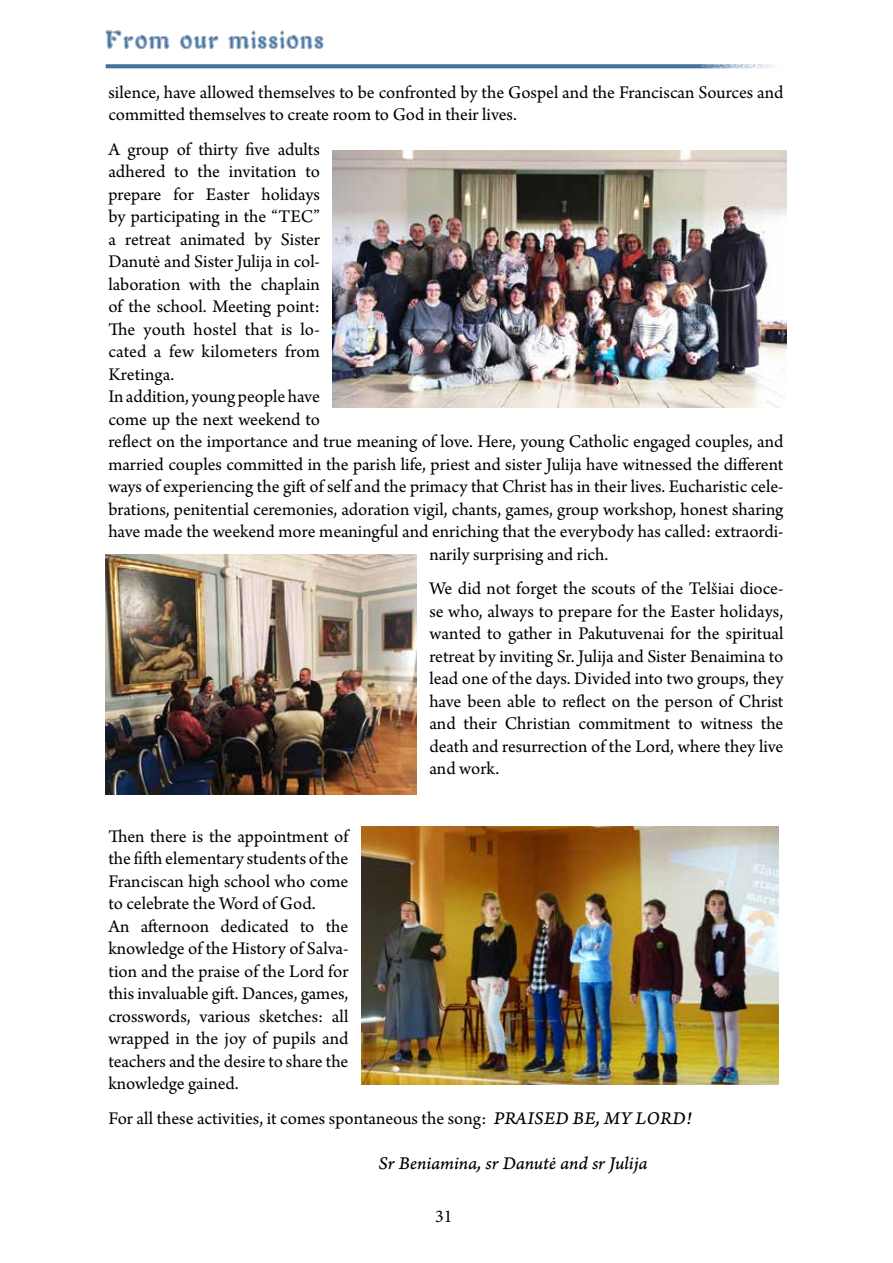
<style>
.page{position:relative;width:893px;height:1263px;background:#fff}
.page>*{position:absolute;margin:0;border:0;box-sizing:border-box;transform-origin:0 0}
.t1{font:24px "Ruotan";letter-spacing:.02em;color:#44709d}
.t2{font:18.75px/22.5px "Arno Pro";letter-spacing:-.005em;color:#000}
.t3{font:18.75px "Arno Pro Italic Caption";letter-spacing:-.005em;color:#000}
.t4{font:18px "Minion Pro";color:#000}
.s1{font-family:"Arno Pro Italic Caption"}
</style>
<div class="page">
<svg style="left:105px;top:64px;width:670px;height:5px;background:#6e90b3"></svg>
<img style="left:361px;top:826px;width:417px;height:259px">
<img style="left:105px;top:555px;width:312px;height:239px">
<img style="left:333px;top:151px;width:454px;height:256px">
<p class="t1" style="left:105px;top:24px;width:220px">From our missions</p>
<p class="t2" style="left:108px;top:82px;width:676px">silence, have allowed themselves to be confronted by the Gospel and the Franciscan Sources and committed themselves to create room to God in their lives.</p>
<p class="t2" style="left:108px;top:139px;width:213px">A group of thirty five adults</p>
<p class="t2" style="left:108px;top:161px;width:213px">adhered to the invitation to</p>
<p class="t2" style="left:108px;top:184px;width:213px">prepare for Easter holidays</p>
<p class="t2" style="left:108px;top:206px;width:213px">by participating in the “TEC”</p>
<p class="t2" style="left:108px;top:229px;width:213px">a retreat animated by Sister</p>
<p class="t2" style="left:108px;top:251px;width:213px">Danutė and Sister Julija in col-</p>
<p class="t2" style="left:108px;top:274px;width:213px">laboration with the chaplain</p>
<p class="t2" style="left:108px;top:296px;width:213px">of the school. Meeting point:</p>
<p class="t2" style="left:108px;top:319px;width:213px">The youth hostel that is lo-</p>
<p class="t2" style="left:108px;top:341px;width:213px">cated a few kilometers from</p>
<p class="t2" style="left:108px;top:364px;width:68px">Kretinga.</p>
<p class="t2" style="left:108px;top:386px;width:213px">In addition, young people have</p>
<p class="t2" style="left:108px;top:409px;width:213px">come up the next weekend to</p>
<p class="t2" style="left:108px;top:431px;width:676px">reflect on the importance and true meaning of love. Here, young Catholic engaged couples, and</p>
<p class="t2" style="left:108px;top:454px;width:677px">married couples committed in the parish life, priest and sister Julija have witnessed the different</p>
<p class="t2" style="left:108px;top:476px;width:677px">ways of experiencing the gift of self and the primacy that Christ has in their lives. Eucharistic cele-</p>
<p class="t2" style="left:108px;top:499px;width:677px">brations, penitential ceremonies, adoration vigil, chants, games, group workshop, honest sharing</p>
<p class="t2" style="left:108px;top:521px;width:677px">have made the weekend more meaningful and enriching that the everybody has called: extraordi-</p>
<p class="t2" style="left:429px;top:544px;width:180px">narily surprising and rich.</p>
<p class="t2" style="left:429px;top:578px;width:356px;text-align:justify">We did not forget the scouts of the Telšiai dioce&shy;se who, always to prepare for the Easter holidays, wanted to gather in Pakutuvenai for the spiritual retreat by inviting Sr. Julija and Sister Benaimina to lead one of the days. Divided into two groups, they have been able to reflect on the person of Christ and their Christian commitment to witness the death and resurrection of the Lord, where they live and work.</p>
<p class="t2" style="left:108px;top:826px;width:243px">Then there is the appointment of the fifth elementary students of the<br>Franciscan high school who come to celebrate the Word of God.<br>An afternoon dedicated to the knowledge of the History of Salva&shy;tion and the praise of the Lord for this invaluable gift. Dances, games, crosswords, various sketches: all wrapped in the joy of pupils and teachers and the desire to share the knowledge gained.</p>
<p class="t2" style="left:108px;top:1108px;width:585px">For all these activities, it comes spontaneous the song: <span class="s1">PRAISED BE, MY LORD!</span></p>
<p class="t3" style="left:378px;top:1152px;width:271px">Sr Beniamina, sr Danutė and sr Julija</p>
<p class="t4" style="left:435px;top:1204px;width:19px">31</p>
</div>
